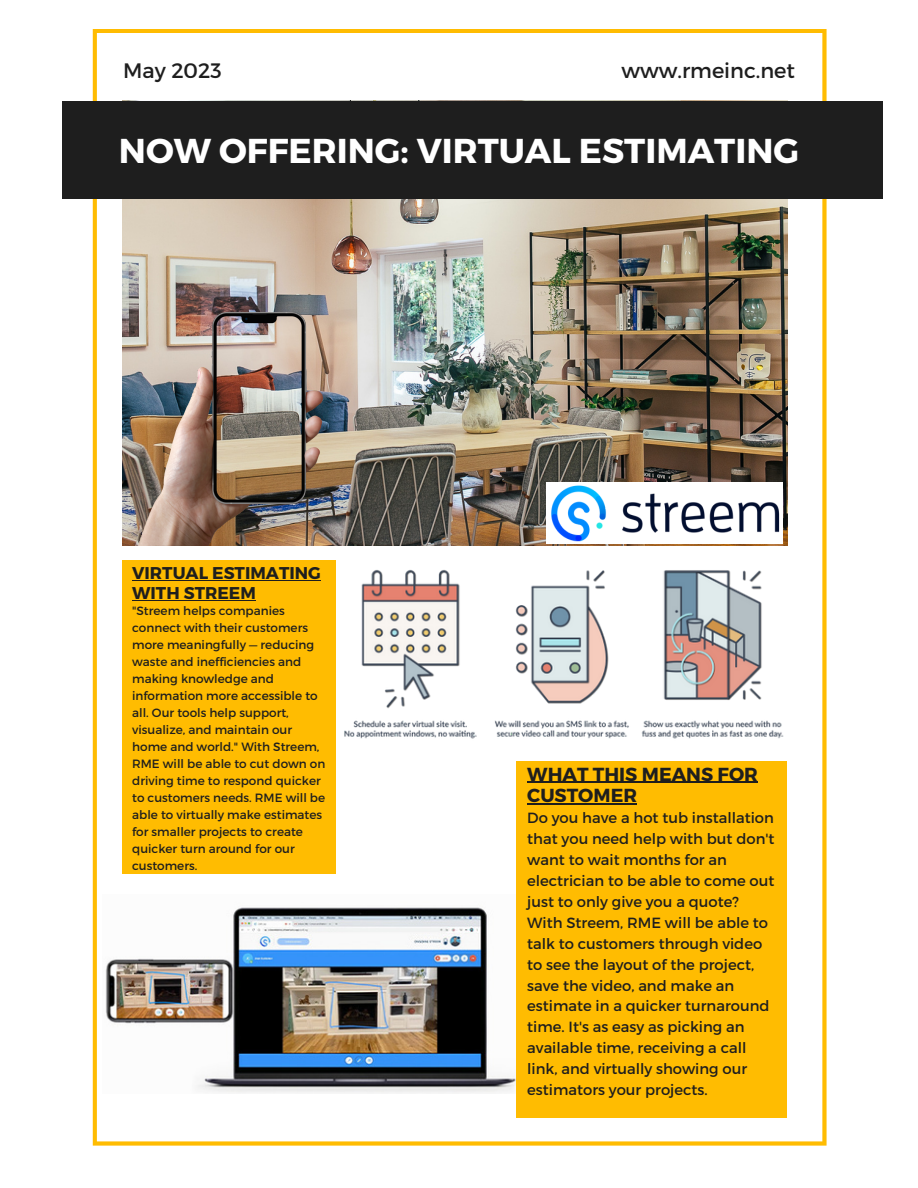
<style>
.page{position:relative;width:918px;height:1188px;background:#fff}
.page>*{position:absolute;margin:0;border:0;box-sizing:border-box;transform-origin:0 0}
.t1{font:700 34.5px "Montserrat";color:#fff}
.t2{font:20.85px "Montserrat";color:#1e1e1e}
.t3{font:700 18.9px/21.8px "Montserrat";color:#1e1e1e}
.t4{font:700 17.1px/20.1px "Montserrat";color:#1e1e1e}
.t5{font:14.7px/20.9px "Montserrat";color:#1e1e1e}
.t6{font:12px/17px "Montserrat";color:#1e1e1e}
</style>
<div class="page">
<img style="left:93px;top:29px;width:734px;height:1116px">
<div style="left:62px;top:101px;width:821px;height:98px;background:#1e1e1e"></div>
<img style="left:550px;top:458px;width:233px;height:102px">
<img style="left:102px;top:894px;width:413px;height:199px">
<img style="left:341px;top:564px;width:446px;height:179px">
<div style="left:122px;top:561px;width:214px;height:313px;background:#ffbc01"></div>
<hr style="left:132px;top:580px;width:189px;height:1px;background:#1e1e1e">
<hr style="left:132px;top:600px;width:124px;height:1px;background:#1e1e1e">
<div style="left:516px;top:761px;width:271px;height:357px;background:#ffbc01"></div>
<hr style="left:527px;top:782px;width:231px;height:1px;background:#1e1e1e">
<hr style="left:527px;top:803px;width:110px;height:2px;background:#1e1e1e">
<p class="t2" style="left:123px;top:57px;width:100px">May 2023</p>
<p class="t2" style="left:622px;top:57px;width:175px">www.rmeinc.net</p>
<p class="t1" style="left:119px;top:129px;width:682px">NOW OFFERING: VIRTUAL ESTIMATING</p>
<p class="t4" style="left:132px;top:562px;width:190px">VIRTUAL ESTIMATING<br>WITH STREEM</p>
<p class="t6" style="left:132px;top:602px;width:195px">"Streem helps companies connect with their customers more meaningfully — reducing waste and inefficiencies and making knowledge and information more accessible to all. Our tools help support, visualize, and maintain our home and world." With Streem,<br>RME will be able to cut down on driving time to respond quicker to customers needs. RME will be able to virtually make estimates for smaller projects to create quicker turn around for our customers.</p>
<p class="t3" style="left:527px;top:762px;width:232px">WHAT THIS MEANS FOR<br>CUSTOMER</p>
<p class="t5" style="left:527px;top:807px;width:249px">Do you have a hot tub installation that you need help with but don't want to wait months for an electrician to be able to come out just to only give you a quote?<br>With Streem, RME will be able to talk to customers through video to see the layout of the project, save the video, and make an estimate in a quicker turnaround time. It's as easy as picking an available time, receiving a call link, and virtually showing our estimators your projects.</p>
</div>
